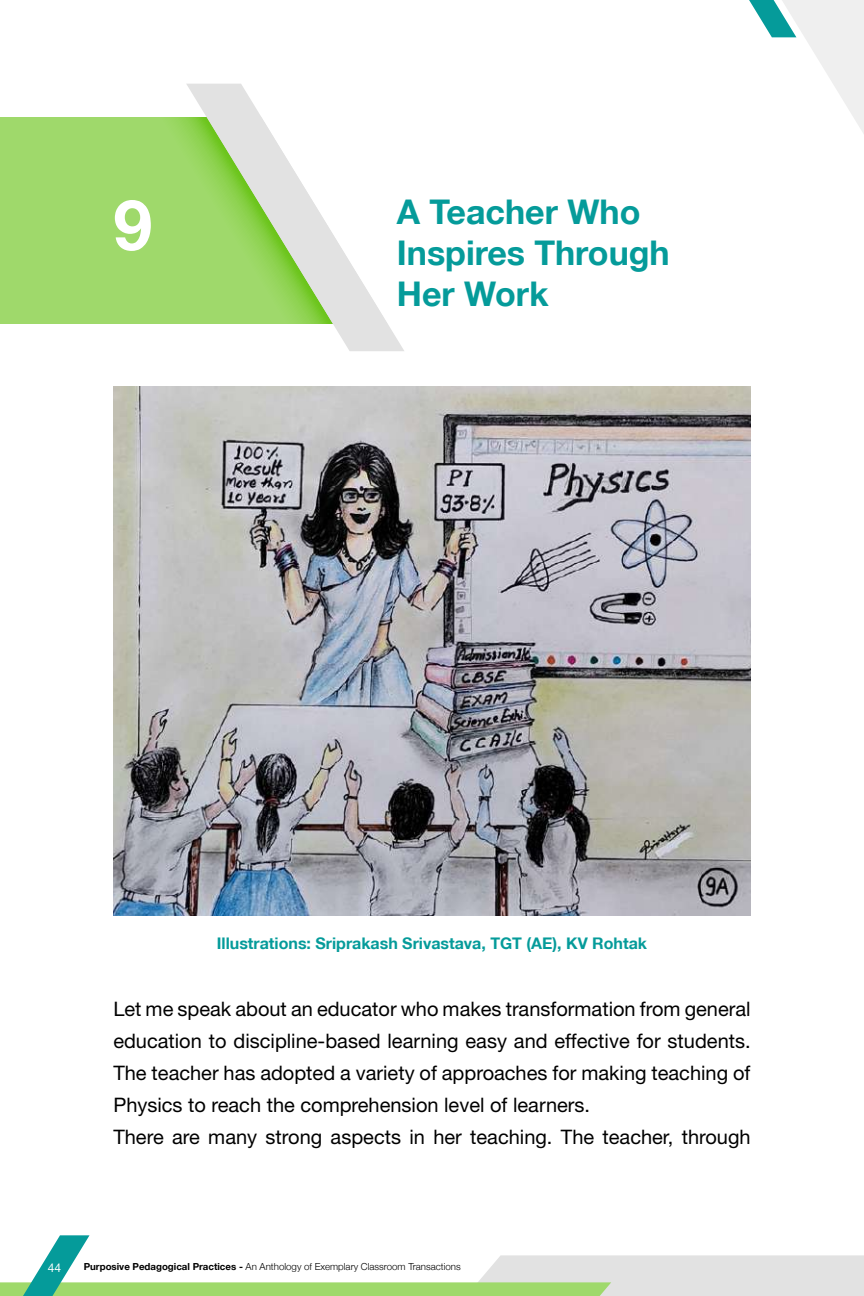
<style>
.page{position:relative;width:864px;height:1296px;background:#fff}
.page>*{position:absolute;margin:0;border:0;box-sizing:border-box;transform-origin:0 0}
.t1{font:700 70px "Helvetica Neue LT";color:#fff}
.t2{font:700 34px/40.8px "Helvetica Neue LT";color:#059b9a}
.t3{font:20px/32px "Helvetica Neue";color:#000}
.t4{font:700 16px "Helvetica Neue LT";color:#059b9a}
.t5{font:12px "Helvetica Neue";color:#fff}
.t6{font:300 9.6px "Helvetica Neue";color:#000}
.s1{font-weight:700}
</style>
<div class="page">
<svg style="left:749px;top:0;width:115px;height:134px"></svg>
<div style="left:0;top:117px;width:143px;height:207px;background:#9fd96b"></div>
<div style="left:143px;top:117px;width:43px;height:207px;background:#9fd96b"></div>
<svg style="left:0;top:1235px;width:864px;height:61px"></svg>
<svg style="left:186px;top:84px;width:218px;height:267px"></svg>
<img style="left:113px;top:386px;width:638px;height:530px">
<h1 class="t1" style="left:113px;top:182px;width:40px">9</h1>
<h2 class="t2" style="left:397px;top:191px;width:274px">A Teacher Who<br>Inspires Through<br>Her Work</h2>
<p class="t4" style="left:217px;top:933px;width:432px">Illustrations: Sriprakash Srivastava, TGT (AE), KV Rohtak</p>
<p class="t3" style="left:113px;top:992px;width:639px">Let me speak about an educator who makes transformation from general education to discipline-based learning easy and effective for students.<br>The teacher has adopted a variety of approaches for making teaching of Physics to reach the comprehension level of learners.<br>There are many strong aspects in her teaching. The teacher, through</p>
<p class="t5" style="left:48px;top:1261px;width:15px">44</p>
<p class="t6" style="left:84px;top:1261px;width:379px"><span class="s1">Purposive Pedagogical Practices -</span> An Anthology of Exemplary Classroom Transactions</p>
</div>
